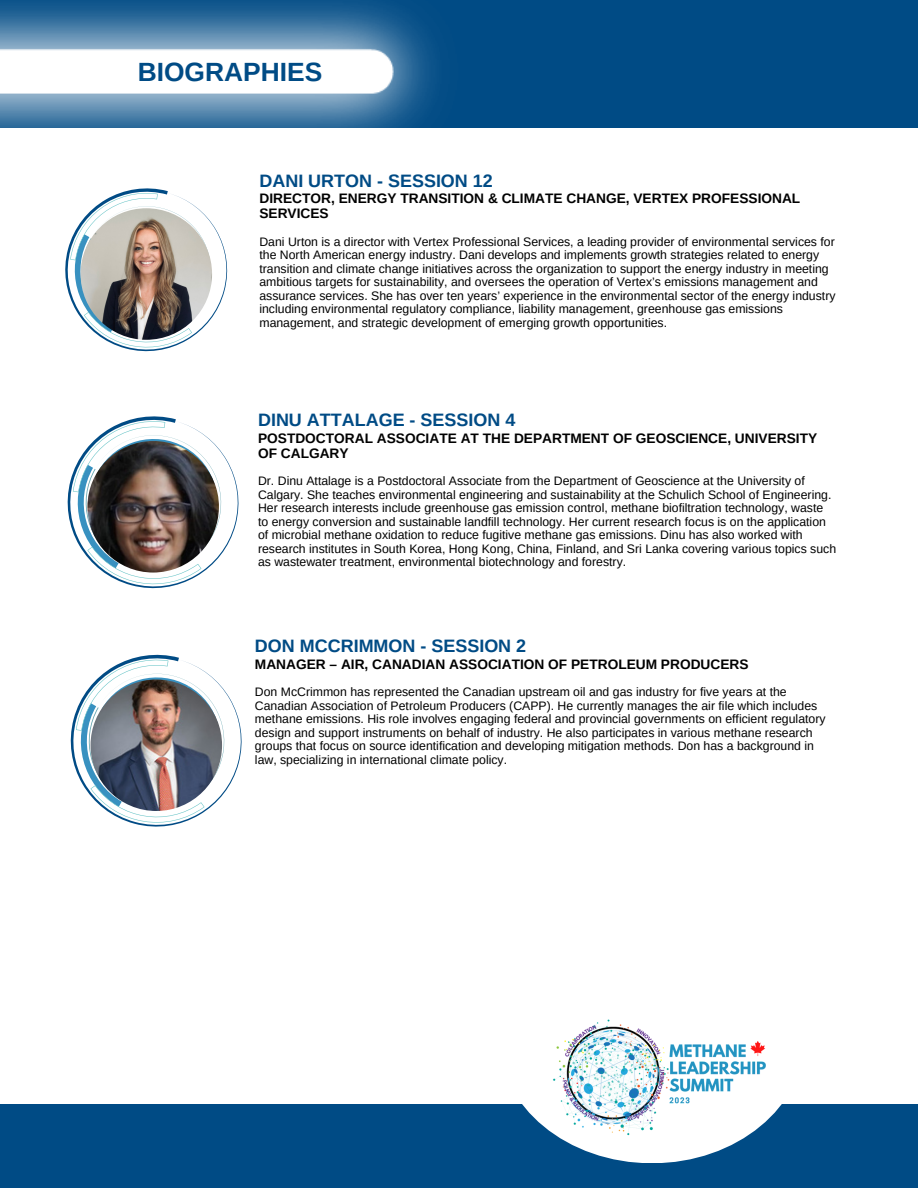
<style>
.page{position:relative;width:918px;height:1188px;background:#004b85}
.page>*{position:absolute;margin:0;border:0;box-sizing:border-box;transform-origin:0 0}
.t1{font:700 26.4px "Arimo";color:#004b85}
.t2{font:700 18px "Arimo";color:#004b85}
.t3{font:700 13.65px/15px "Arimo";color:#000}
.t4{font:12.3px/13.5px "Arimo";color:#000}
</style>
<div class="page">
<div style="left:0;top:129px;width:918px;height:975px;background:#fff"></div>
<img style="left:0;top:0;width:459px;height:129px">
<img style="left:549px;top:1019px;width:232px;height:144px">
<svg style="left:70px;top:654px;width:172px;height:173px"></svg>
<img style="left:91px;top:679px;width:131px;height:132px;border-radius:50%">
<svg style="left:65px;top:188px;width:163px;height:164px"></svg>
<img style="left:81px;top:208px;width:131px;height:132px;border-radius:50%">
<svg style="left:67px;top:416px;width:172px;height:173px"></svg>
<img style="left:87px;top:441px;width:132px;height:132px;border-radius:50%">
<p class="t1" style="left:138px;top:57px;width:186px">BIOGRAPHIES</p>
<p class="t2" style="left:259px;top:170px;width:235px">DANI URTON - SESSION 12</p>
<p class="t3" style="left:259px;top:191px;width:542px">DIRECTOR, ENERGY TRANSITION &amp; CLIMATE CHANGE, VERTEX PROFESSIONAL<br>SERVICES</p>
<p class="t4" style="left:259px;top:235px;width:578px">Dani Urton is a director with Vertex Professional Services, a leading provider of environmental services for the North American energy industry. Dani develops and implements growth strategies related to energy transition and climate change initiatives across the organization to support the energy industry in meeting ambitious targets for sustainability, and oversees the operation of Vertex’s emissions management and assurance services. She has over ten years’ experience in the environmental sector of the energy industry including environmental regulatory compliance, liability management, greenhouse gas emissions management, and strategic development of emerging growth opportunities.</p>
<p class="t2" style="left:258px;top:410px;width:259px">DINU ATTALAGE - SESSION 4</p>
<p class="t3" style="left:258px;top:430px;width:561px">POSTDOCTORAL ASSOCIATE AT THE DEPARTMENT OF GEOSCIENCE, UNIVERSITY<br>OF CALGARY</p>
<p class="t4" style="left:258px;top:474px;width:548px">Dr. Dinu Attalage is a Postdoctoral Associate from the Department of Geoscience at the University of</p>
<p class="t4" style="left:258px;top:488px;width:575px">Calgary. She teaches environmental engineering and sustainability at the Schulich School of Engineering.</p>
<p class="t4" style="left:258px;top:501px;width:567px">Her research interests include greenhouse gas emission control, methane biofiltration technology, waste</p>
<p class="t4" style="left:258px;top:515px;width:569px">to energy conversion and sustainable landfill technology. Her current research focus is on the application</p>
<p class="t4" style="left:258px;top:528px;width:546px">of microbial methane oxidation to reduce fugitive methane gas emissions. Dinu has also worked with</p>
<p class="t4" style="left:258px;top:542px;width:580px">research institutes in South Korea, Hong Kong, China, Finland, and Sri Lanka covering various topics such</p>
<p class="t4" style="left:258px;top:555px;width:370px">as wastewater treatment, environmental biotechnology and forestry.</p>
<p class="t2" style="left:255px;top:636px;width:273px">DON MCCRIMMON - SESSION 2</p>
<p class="t3" style="left:255px;top:656px;width:495px">MANAGER – AIR, CANADIAN ASSOCIATION OF PETROLEUM PRODUCERS</p>
<p class="t4" style="left:255px;top:685px;width:572px">Don McCrimmon has represented the Canadian upstream oil and gas industry for five years at the Canadian Association of Petroleum Producers (CAPP). He currently manages the air file which includes methane emissions. His role involves engaging federal and provincial governments on efficient regulatory design and support instruments on behalf of industry. He also participates in various methane research groups that focus on source identification and developing mitigation methods. Don has a background in law, specializing in international climate policy.</p>
</div>
